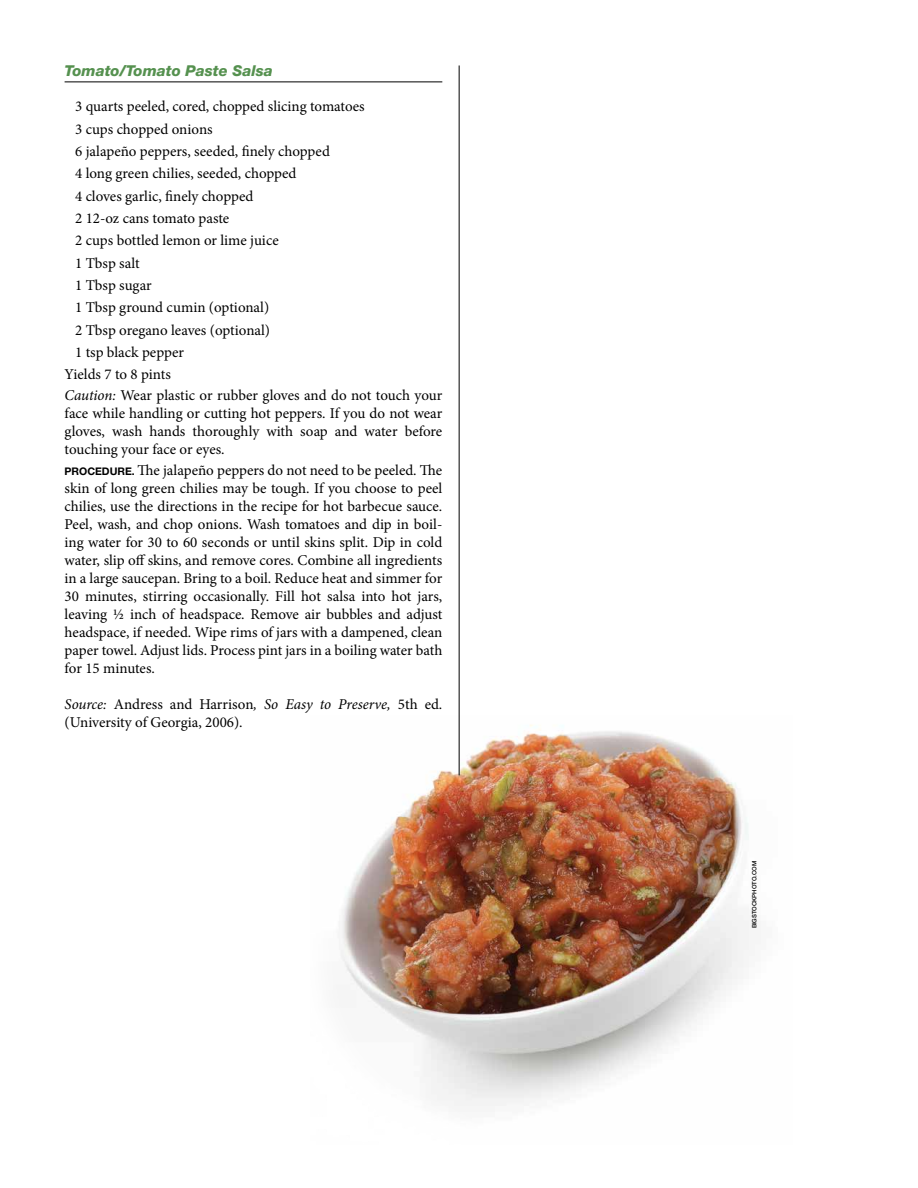
<style>
.page{position:relative;width:918px;height:1188px;background:#fff}
.page>*{position:absolute;margin:0;border:0;box-sizing:border-box;transform-origin:0 0}
.t1{font:15px/18px "Minion Pro";color:#000;text-align:justify}
.t2{font:italic 800 15px "Helvetica Neue LT Std";color:#55914f}
.t3{font:500 6px "Helvetica Neue LT Std";color:#000}
.s1{font-style:italic}
.s2{font-family:"Helvetica Neue LT Std";font-weight:700;font-size:10.5px}
</style>
<div class="page">
<img style="left:341px;top:715px;width:408px;height:391px">
<hr style="left:459px;top:65px;width:1px;height:710px;background:#000">
<hr style="left:65px;top:82px;width:377px;height:1px;background:#000">
<p class="t2" style="left:65px;top:61px;width:210px">Tomato/Tomato Paste Salsa</p>
<p class="t1" style="left:75px;top:98px;width:291px">3 quarts peeled, cored, chopped slicing tomatoes</p>
<p class="t1" style="left:75px;top:120px;width:139px">3 cups chopped onions</p>
<p class="t1" style="left:75px;top:142px;width:256px">6 jalapeño peppers, seeded, finely chopped</p>
<p class="t1" style="left:75px;top:165px;width:223px">4 long green chilies, seeded, chopped</p>
<p class="t1" style="left:75px;top:187px;width:180px">4 cloves garlic, finely chopped</p>
<p class="t1" style="left:75px;top:209px;width:156px">2 12-oz cans tomato paste</p>
<p class="t1" style="left:75px;top:232px;width:205px">2 cups bottled lemon or lime juice</p>
<p class="t1" style="left:75px;top:254px;width:66px">1 Tbsp salt</p>
<p class="t1" style="left:75px;top:276px;width:78px">1 Tbsp sugar</p>
<p class="t1" style="left:75px;top:298px;width:196px">1 Tbsp ground cumin (optional)</p>
<p class="t1" style="left:75px;top:321px;width:197px">2 Tbsp oregano leaves (optional)</p>
<p class="t1" style="left:75px;top:343px;width:110px">1 tsp black pepper</p>
<p class="t1" style="left:65px;top:365px;width:108px">Yields 7 to 8 pints</p>
<p class="t1" style="left:65px;top:386px;width:379px"><span class="s1">Caution:</span> Wear plastic or rubber gloves and do not touch your</p>
<p class="t1" style="left:65px;top:404px;width:379px">face while handling or cutting hot peppers. If you do not wear gloves, wash hands thoroughly with soap and water before touching your face or eyes.</p>
<p class="t1" style="left:65px;top:461px;width:379px"><span class="s2">PROCEDURE.</span> The jalapeño peppers do not need to be peeled. The skin of long green chilies may be tough. If you choose to peel chilies, use the directions in the recipe for hot barbecue sauce.<br>Peel, wash, and chop onions. Wash tomatoes and dip in boil&shy;ing water for 30 to 60 seconds or until skins split. Dip in cold water, slip off skins, and remove cores. Combine all ingredients in a large saucepan. Bring to a boil. Reduce heat and simmer for 30 minutes, stirring occasionally. Fill hot salsa into hot jars, leaving ½ inch of headspace. Remove air bubbles and adjust headspace, if needed. Wipe rims of jars with a dampened, clean paper towel. Adjust lids. Process pint jars in a boiling water bath for 15 minutes.</p>
<p class="t1" style="left:65px;top:695px;width:379px"><span class="s1">Source:</span> Andress and Harrison<span class="s1">, So Easy to Preserve,</span> 5th ed. (University of Georgia, 2006).</p>
<p class="t3" style="left:751px;top:928px;width:69px;rotate:-90deg">BIGSTOCKPHOTO.COM</p>
</div>
